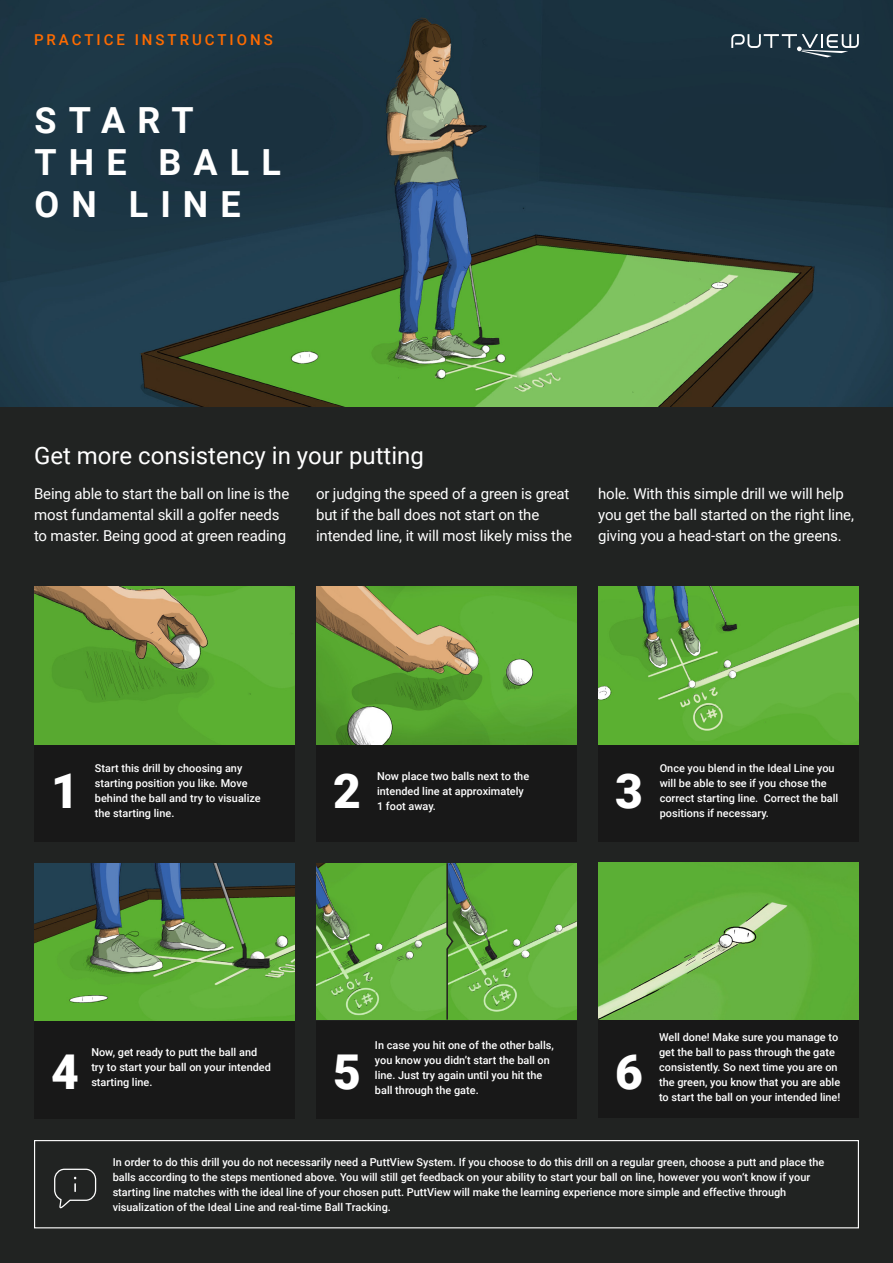
<style>
.page{position:relative;width:893px;height:1263px;background:#212322}
.page>*{position:absolute;margin:0;border:0;box-sizing:border-box;transform-origin:0 0}
.t1{font:900 48px "Roboto";color:#fff}
.t2{font:700 36px/42px "Roboto";letter-spacing:.335em;color:#fff}
.t3{font:24px "Roboto";color:#fff}
.t4{font:15px/21px "Roboto";letter-spacing:-.01em;color:#fff}
.t5{font:500 15px "Roboto";letter-spacing:.2em;color:#ff6b00}
.t6{font:500 10.95px/15px "Roboto";color:#fff}
</style>
<div class="page">
<div style="left:34px;top:744px;width:261px;height:98px;background:#181818"></div>
<div style="left:34px;top:1020px;width:261px;height:98px;background:#181818"></div>
<div style="left:316px;top:1020px;width:261px;height:98px;background:#181818"></div>
<div style="left:598px;top:1020px;width:261px;height:98px;background:#181818"></div>
<div style="left:316px;top:744px;width:261px;height:98px;background:#181818"></div>
<div style="left:598px;top:744px;width:261px;height:98px;background:#181818"></div>
<img style="left:0;top:0;width:893px;height:406px">
<svg style="left:731px;top:34px;width:128px;height:23px;background:#485b66"></svg>
<img style="left:34px;top:587px;width:261px;height:157px">
<img style="left:316px;top:587px;width:261px;height:157px">
<img style="left:598px;top:587px;width:261px;height:157px">
<img style="left:34px;top:863px;width:261px;height:157px">
<img style="left:454px;top:863px;width:123px;height:157px">
<img style="left:316px;top:863px;width:122px;height:157px">
<svg style="left:438px;top:863px;width:16px;height:157px;background:#5a9c41"></svg>
<div style="left:34px;top:1140px;width:825px;height:88px;border:1px solid #fff"></div>
<svg style="left:54px;top:1168px;width:43px;height:41px"></svg>
<img style="left:598px;top:862px;width:261px;height:158px">
<h3 class="t5" style="left:34px;top:29px;width:240px">PRACTICE INSTRUCTIONS</h3>
<h2 class="t2" style="left:35px;top:98px;width:248px">START<br>THE BALL<br>ON LINE</h2>
<h3 class="t3" style="left:34px;top:439px;width:391px">Get more consistency in your putting</h3>
<h3 class="t4" style="left:34px;top:482px;width:257px">Being able to start the ball on line is the most fundamental skill a golfer needs to master. Being good at green reading</h3>
<h3 class="t4" style="left:316px;top:482px;width:258px">or judging the speed of a green is great but if the ball does not start on the intended line, it will most likely miss the</h3>
<h3 class="t4" style="left:598px;top:482px;width:257px">hole. With this simple drill we will help you get the ball started on the right line, giving you a head-start on the greens.</h3>
<h1 class="t1" style="left:51px;top:758px;width:29px">1</h1>
<p class="t6" style="left:95px;top:760px;width:167px">Start this drill by choosing any starting position you like. Move behind the ball and try to visualize the starting line.</p>
<p class="t6" style="left:377px;top:768px;width:154px">Now place two balls next to the intended line at approximately<br>1 foot away.</p>
<p class="t6" style="left:660px;top:760px;width:180px">Once you blend in the Ideal Line you will be able to see if you chose the correct starting line. Correct the ball positions if necessary.</p>
<h1 class="t1" style="left:333px;top:758px;width:29px">2</h1>
<h1 class="t1" style="left:615px;top:758px;width:29px">3</h1>
<h1 class="t1" style="left:51px;top:1039px;width:29px">4</h1>
<p class="t6" style="left:91px;top:1044px;width:181px">Now, get ready to putt the ball and try to start your ball on your intended starting line.</p>
<p class="t6" style="left:375px;top:1037px;width:180px">In case you hit one of the other balls, you know you didn’t start the ball on line. Just try again until you hit the ball through the gate.</p>
<p class="t6" style="left:659px;top:1029px;width:183px">Well done! Make sure you manage to get the ball to pass through the gate consistently. So next time you are on the green, you know that you are able to start the ball on your intended line!</p>
<h1 class="t1" style="left:615px;top:1038px;width:29px">6</h1>
<h1 class="t1" style="left:333px;top:1039px;width:29px">5</h1>
<p class="t6" style="left:113px;top:1154px;width:713px">In order to do this drill you do not necessarily need a PuttView System. If you choose to do this drill on a regular green, choose a putt and place the balls according to the steps mentioned above. You will still get feedback on your ability to start your ball on line, however you won‘t know if your starting line matches with the ideal line of your chosen putt. PuttView will make the learning experience more simple and effective through visualization of the Ideal Line and real-time Ball Tracking.</p>
</div>
